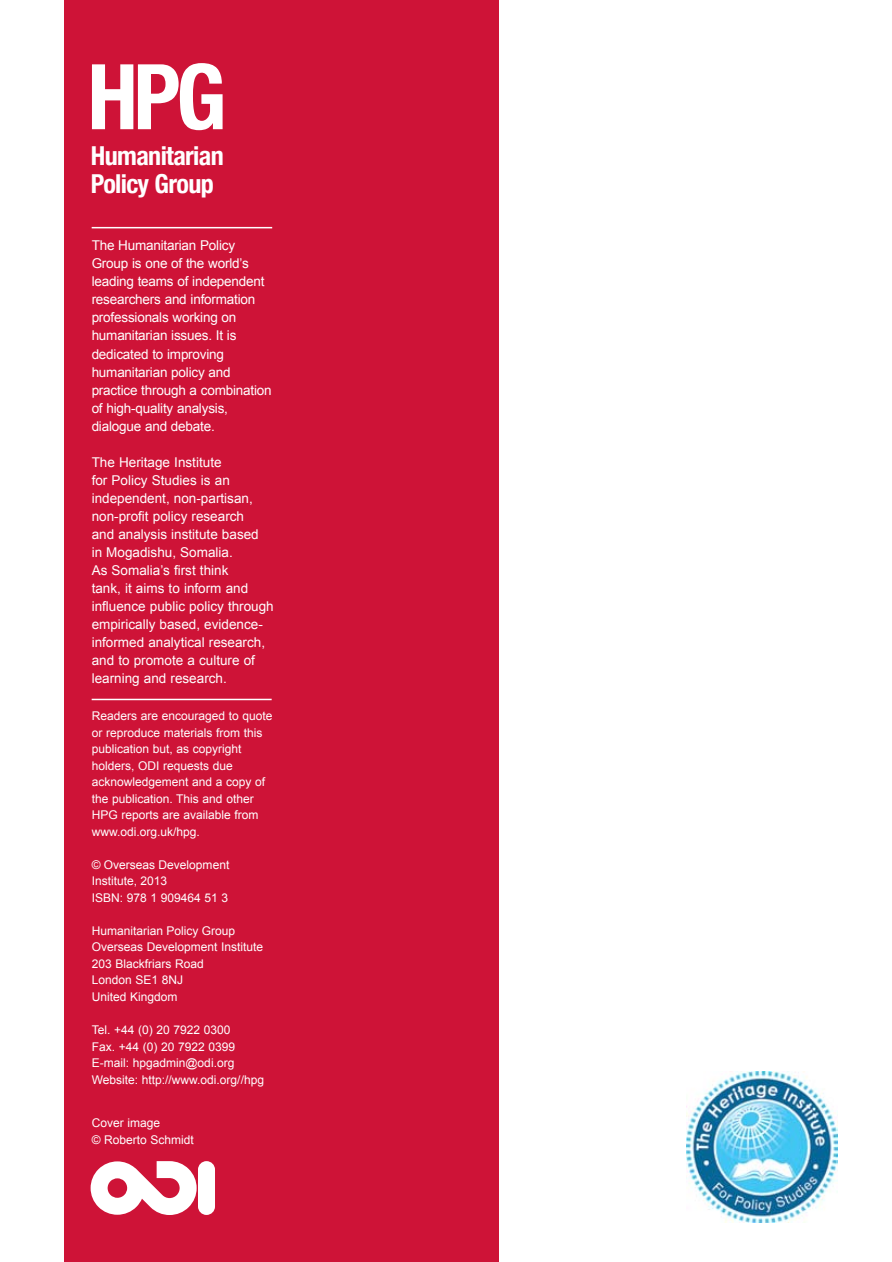
<style>
.page{position:relative;width:892px;height:1262px;background:#fff}
.page>*{position:absolute;margin:0;border:0;box-sizing:border-box;transform-origin:0 0}
.t1{font:700 condensed 90.75px "Helvetica Neue";color:#fff}
.t2{font:700 condensed 26.1px/27.2px "Helvetica Neue";letter-spacing:-.025em;color:#fff}
.t3{font:13.5px/18px "Arial";color:#fff}
.t4{font:12px/16.5px "Arial";color:#fff}
</style>
<div class="page">
<div style="left:64px;top:0;width:434px;height:1261px;background:#ce1337"></div>
<svg style="left:91px;top:1161px;width:105px;height:53px"></svg>
<div style="left:198px;top:1160px;width:17px;height:54px;background:#fff;border-radius:8px"></div>
<hr style="left:92px;top:227px;width:180px;height:1px;background:#fff">
<hr style="left:92px;top:698px;width:179px;height:2px;background:#fff">
<img style="left:686px;top:1071px;width:151px;height:150px">
<h1 class="t1" style="left:87px;top:42px;width:140px">HPG</h1>
<h2 class="t2" style="left:91px;top:142px;width:134px">Humanitarian<br>Policy Group</h2>
<p class="t3" style="left:92px;top:237px;width:181px">The Humanitarian Policy<br>Group is one of the world’s leading teams of independent researchers and information professionals working on humanitarian issues. It is dedicated to improving humanitarian policy and practice through a combination of high-quality analysis, dialogue and debate.</p>
<p class="t3" style="left:92px;top:453px;width:183px">The Heritage Institute<br>for Policy Studies is an independent, non-partisan, non-profit policy research<br>and analysis institute based<br>in Mogadishu, Somalia.<br>As Somalia’s first think<br>tank, it aims to inform and influence public policy through empirically based, evidence&shy;informed analytical research, and to promote a culture of learning and research.</p>
<p class="t4" style="left:92px;top:707px;width:182px">Readers are encouraged to quote or reproduce materials from this publication but, as copyright holders, ODI requests due acknowledgement and a copy of the publication. This and other<br>HPG reports are available from www.odi.org.uk/hpg.</p>
<p class="t4" style="left:92px;top:856px;width:139px">© Overseas Development<br>Institute, 2013<br>ISBN: 978 1 909464 51 3</p>
<p class="t4" style="left:92px;top:922px;width:173px">Humanitarian Policy Group<br>Overseas Development Institute<br>203 Blackfriars Road<br>London SE1 8NJ<br>United Kingdom</p>
<p class="t4" style="left:92px;top:1021px;width:174px">Tel. +44 (0) 20 7922 0300<br>Fax. +44 (0) 20 7922 0399<br>E-mail: hpgadmin@odi.org<br>Website: http://www.odi.org//hpg</p>
<p class="t4" style="left:92px;top:1114px;width:104px">Cover image<br>© Roberto Schmidt</p>
</div>
